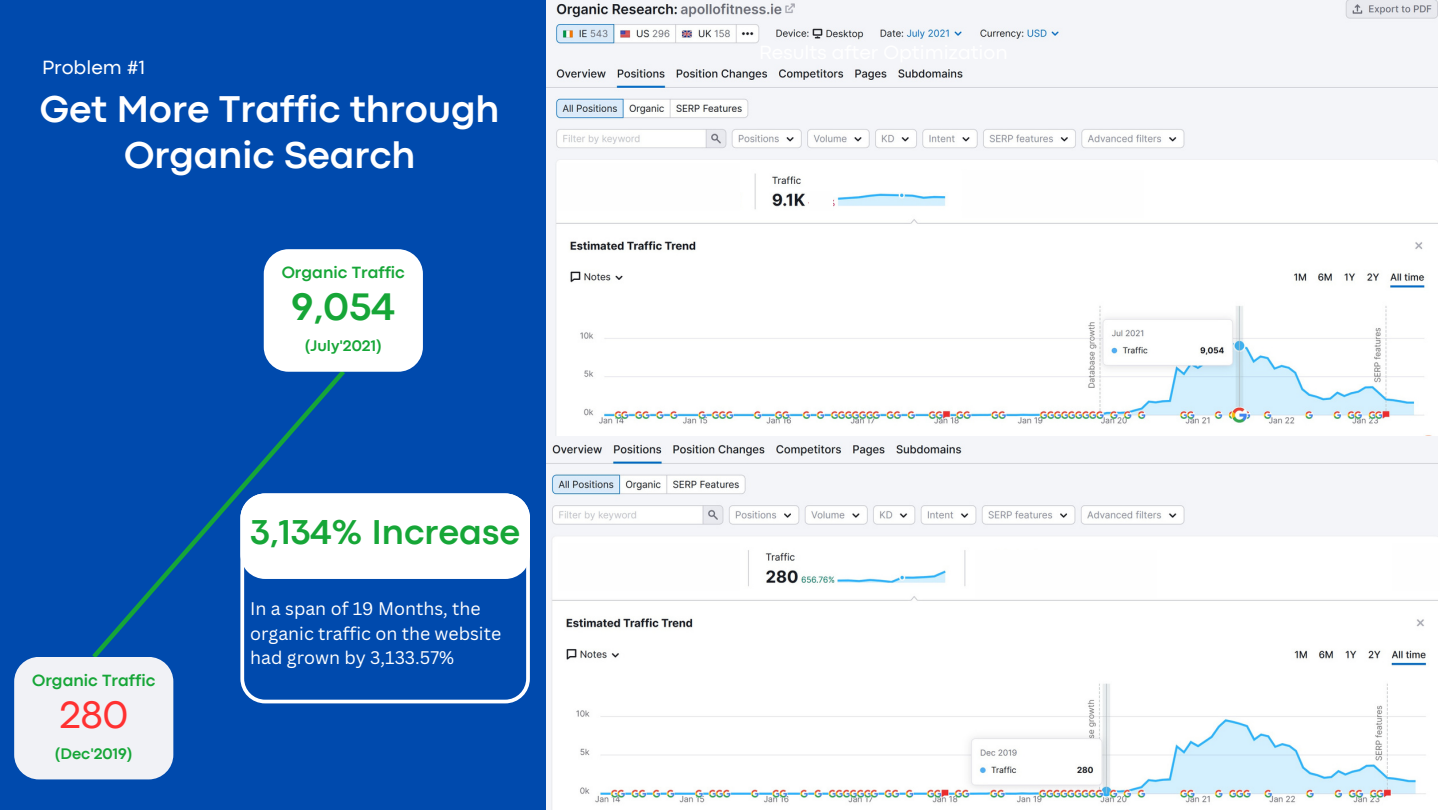
<style>
.page{position:relative;width:1440px;height:810px;background:#fff}
.page>*{position:absolute;margin:0;border:0;box-sizing:border-box;transform-origin:0 0}
.t1{font:700 40px "Codec Pro";color:#16a637}
.t2{font:40px "Codec Pro";color:#ff3131}
.t3{font:700 38.9px/46.2px "Codec Pro";color:#fff;text-align:center}
.t4{font:700 36px "Codec Pro";color:#16a637}
.t5{font:20px "Codec Pro";color:#fff}
.t6{font:17.8px/24.7px "Canva Sans";color:#fff}
.t7{font:700 17px "Codec Pro";color:#16a637}
.t8{font:700 16px "Codec Pro";color:#16a637}
</style>
<div class="page">
<div style="left:0;top:0;width:547px;height:810px;background:#004aad"></div>
<svg style="left:92px;top:365px;width:253px;height:298px"></svg>
<svg style="left:240px;top:579px;width:290px;height:124px"></svg>
<div style="left:240px;top:493px;width:290px;height:86px;background:#fff"></div>
<div style="left:14px;top:657px;width:159px;height:122px;background:#f1f2f6;border-radius:25px"></div>
<img style="left:546px;top:436px;width:891px;height:374px">
<img style="left:546px;top:1px;width:891px;height:435px">
<div style="left:264px;top:249px;width:159px;height:123px;background:#fff;border-radius:25px"></div>
<div style="left:558px;top:163px;width:182px;height:48px;background:#fefefe"></div>
<div style="left:558px;top:543px;width:182px;height:48px;background:#fefefe"></div>
<div style="left:975px;top:550px;width:182px;height:48px;background:#fefefe"></div>
<div style="left:1392px;top:543px;width:48px;height:48px;background:#fefefe"></div>
<div style="left:962px;top:170px;width:182px;height:48px;background:#fefefe"></div>
<div style="left:810px;top:191px;width:23px;height:20px;background:#fefefe"></div>
<p class="t5" style="left:42px;top:60px;width:105px">Problem #1</p>
<p class="t3" style="left:40px;top:89px;width:461px">Get More Traffic through<br>Organic Search</p>
<p class="t7" style="left:282px;top:267px;width:125px">Organic Traffic</p>
<p class="t1" style="left:292px;top:293px;width:105px">9,054</p>
<p class="t8" style="left:305px;top:340px;width:78px">(July'2021)</p>
<p class="t4" style="left:250px;top:520px;width:271px">3,134% Increase</p>
<p class="t7" style="left:32px;top:674px;width:125px">Organic Traffic</p>
<p class="t2" style="left:59px;top:701px;width:70px">280</p>
<p class="t8" style="left:55px;top:748px;width:79px">(Dec'2019)</p>
<p class="t6" style="left:250px;top:596px;width:252px">In a span of 19 Months, the organic traffic on the website had grown by 3,133.57%</p>
</div>
